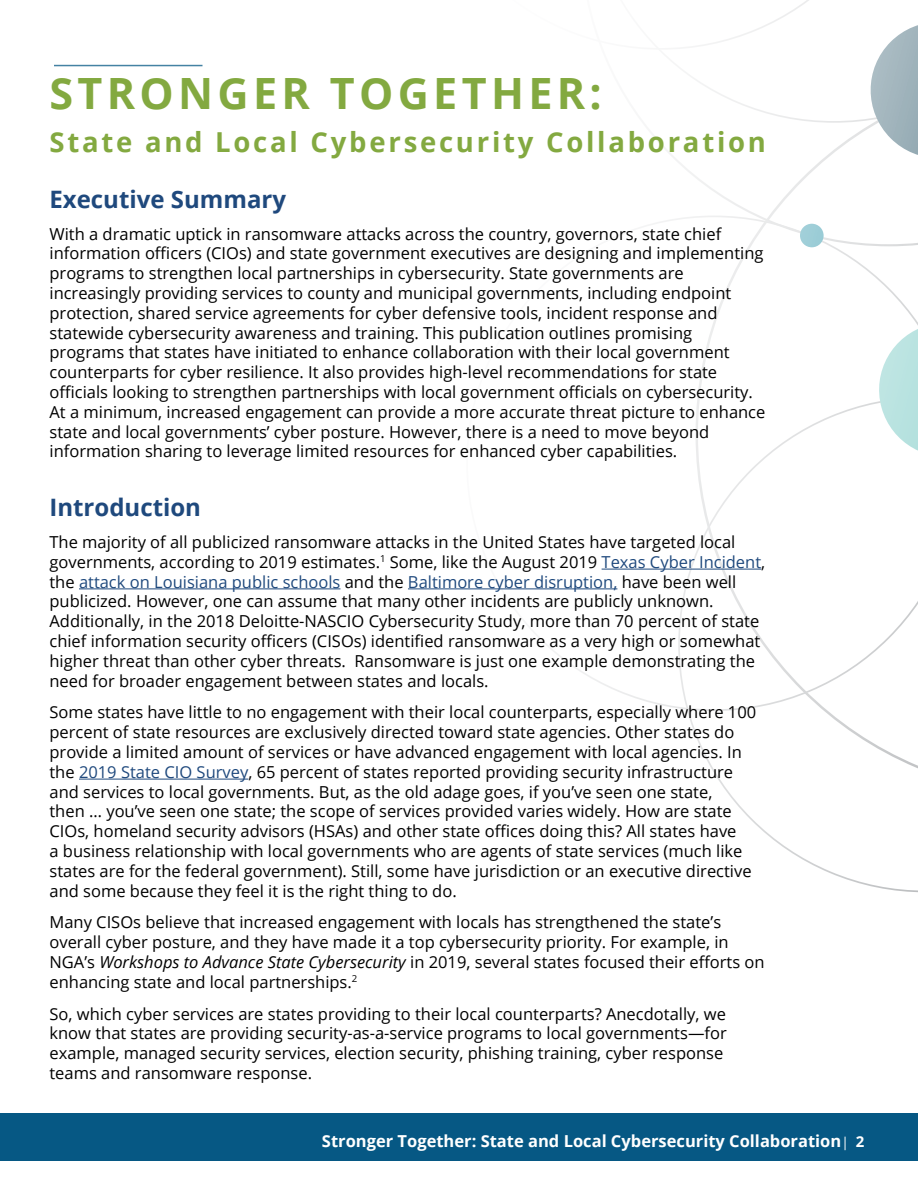
<style>
.page{position:relative;width:918px;height:1188px;background:#fff}
.page>*{position:absolute;margin:0;border:0;box-sizing:border-box;transform-origin:0 0}
.t1{font:700 43.05px "Open Sans";letter-spacing:.1em;color:#83a940}
.t2{font:700 27.45px "Open Sans";letter-spacing:.1em;color:#83a940}
.t3{font:700 24px "Open Sans";color:#1f497d}
.t4{font:16.5px/19.8px "Open Sans";color:#000}
.t5{font:700 16.5px "Open Sans";color:#fff}
.s1{color:#1f497d}
.s2{font-style:italic}
.s3{font-weight:400;font-size:13.5px}
.s4{font-size:15px}
</style>
<div class="page">
<div style="left:0;top:1114px;width:918px;height:47px;background:#065884"></div>
<svg style="left:687px;top:711px;width:231px;height:181px"></svg>
<svg style="left:696px;top:246px;width:222px;height:550px"></svg>
<svg style="left:640px;top:165px;width:278px;height:81px"></svg>
<svg style="left:662px;top:0;width:256px;height:165px"></svg>
<svg style="left:872px;top:315px;width:46px;height:149px"></svg>
<div style="left:800px;top:224px;width:24px;height:23px;background:#9eced7;border-radius:50%"></div>
<hr style="left:54px;top:65px;width:148px;height:1px;background:#4482a3">
<hr style="left:602px;top:569px;width:159px;height:1px;background:#1f497d">
<hr style="left:79px;top:588px;width:261px;height:1px;background:#1f497d">
<hr style="left:408px;top:588px;width:209px;height:1px;background:#1f497d">
<hr style="left:79px;top:779px;width:169px;height:1px;background:#1f497d">
<h1 class="t1" style="left:50px;top:63px;width:554px">STRONGER TOGETHER:</h1>
<h2 class="t2" style="left:50px;top:123px;width:718px">State and Local Cybersecurity Collaboration</h2>
<h3 class="t3" style="left:50px;top:182px;width:238px">Executive Summary</h3>
<p class="t4" style="left:50px;top:223px;width:717px">With a dramatic uptick in ransomware attacks across the country, governors, state chief information officers (CIOs) and state government executives are designing and implementing programs to strengthen local partnerships in cybersecurity. State governments are increasingly providing services to county and municipal governments, including endpoint protection, shared service agreements for cyber defensive tools, incident response and statewide cybersecurity awareness and training. This publication outlines promising programs that states have initiated to enhance collaboration with their local government counterparts for cyber resilience. It also provides high-level recommendations for state officials looking to strengthen partnerships with local government officials on cybersecurity.<br>At a minimum, increased engagement can provide a more accurate threat picture to enhance state and local governments’ cyber posture. However, there is a need to move beyond information sharing to leverage limited resources for enhanced cyber capabilities.</p>
<h3 class="t3" style="left:50px;top:491px;width:153px">Introduction</h3>
<p class="t4" style="left:50px;top:532px;width:717px">The majority of all publicized ransomware attacks in the United States have targeted local governments, according to 2019 estimates.<sup>1</sup> Some, like the August 2019 <span class="s1">Texas Cyber Incident</span>, the <span class="s1">attack on Louisiana public schools</span> and the <span class="s1">Baltimore cyber disruption,</span> have been well publicized. However, one can assume that many other incidents are publicly unknown.<br>Additionally, in the 2018 Deloitte-NASCIO Cybersecurity Study, more than 70 percent of state chief information security officers (CISOs) identified ransomware as a very high or somewhat higher threat than other cyber threats. Ransomware is just one example demonstrating the need for broader engagement between states and locals.</p>
<p class="t4" style="left:50px;top:702px;width:708px">Some states have little to no engagement with their local counterparts, especially where 100 percent of state resources are exclusively directed toward state agencies. Other states do provide a limited amount of services or have advanced engagement with local agencies. In the <span class="s1">2019 State CIO Survey</span>, 65 percent of states reported providing security infrastructure and services to local governments. But, as the old adage goes, if you’ve seen one state,<br>then … you’ve seen one state; the scope of services provided varies widely. How are state CIOs, homeland security advisors (HSAs) and other state offices doing this? All states have<br>a business relationship with local governments who are agents of state services (much like states are for the federal government). Still, some have jurisdiction or an executive directive and some because they feel it is the right thing to do.</p>
<p class="t4" style="left:49px;top:912px;width:717px">Many CISOs believe that increased engagement with locals has strengthened the state’s overall cyber posture, and they have made it a top cybersecurity priority. For example, in NGA’s <span class="s2">Workshops to Advance State Cybersecurity</span> in 2019, several states focused their efforts on enhancing state and local partnerships.<sup>2</sup></p>
<p class="t4" style="left:50px;top:1003px;width:679px">So, which cyber services are states providing to their local counterparts? Anecdotally, we know that states are providing security-as-a-service programs to local governments—for example, managed security services, election security, phishing training, cyber response teams and ransomware response.</p>
<p class="t5" style="left:322px;top:1129px;width:544px">Stronger Together: State and Local Cybersecurity Collaboration<span class="s3">|</span> <span class="s4">2</span></p>
</div>
